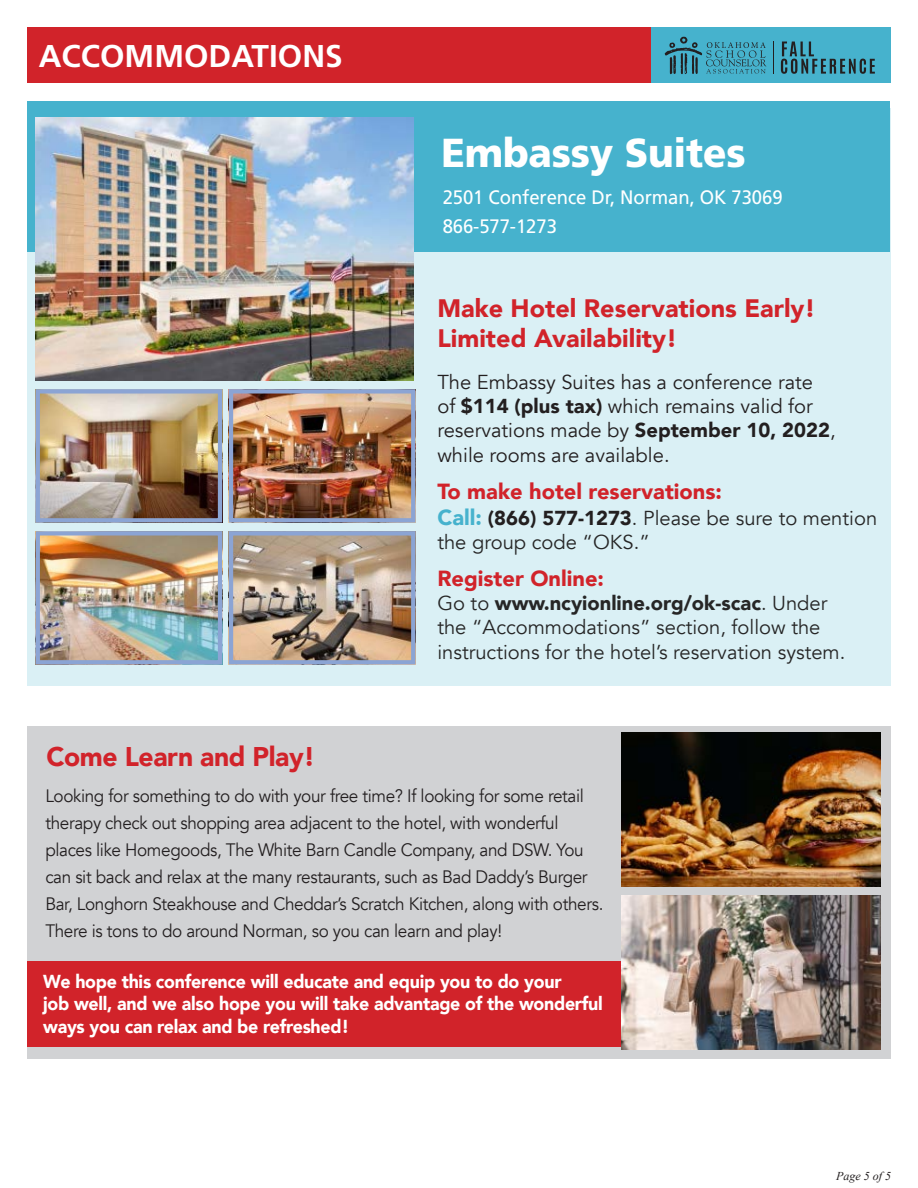
<style>
.page{position:relative;width:918px;height:1188px;background:#fff}
.page>*{position:absolute;margin:0;border:0;box-sizing:border-box;transform-origin:0 0}
.t1{font:900 40.5px "Frutiger";letter-spacing:-.005em;color:#fff;scale:.95 1}
.Schedule_copy{font:700 31.5px "Frutiger";color:#fff}
.t2{font:900 27px "Avenir";letter-spacing:-.015em;color:#d1232a}
.t3{font:900 25.2px/30.3px "Avenir";color:#d1232a}
.t4{font:900 21.9px "Avenir";color:#d1232a}
.t5{font:20.1px/24.2px "Avenir";color:#262626}
.t6{font:20.1px/24.2px "Avenir";color:#231f20}
.t7{font:19.5px "Frutiger";letter-spacing:-.005em;color:#fff;scale:.95 1}
.t8{font:900 18.75px/22.5px "Avenir";letter-spacing:-.015em;color:#fff;scale:.95 1}
.t9{font:18px/27px "Avenir";letter-spacing:-.02em;color:#231f20;scale:.95 1}
.t10{font:italic 12px "Times New Roman";color:#231f20}
.s1{font-weight:900}
.s2{font-weight:900;font-size:21.9px;color:#46b2cd}
.s3{font-weight:900;color:#231f20}
</style>
<div class="page">
<div style="left:27px;top:109px;width:864px;height:577px;background:#daf0f5"></div>
<div style="left:28px;top:102px;width:862px;height:150px;background:#46b2cd"></div>
<img style="left:36px;top:117px;width:378px;height:263px">
<img style="left:41px;top:394px;width:176px;height:123px">
<div style="left:36px;top:389px;width:186px;height:133px;border:4px solid #8ba4d4"></div>
<img style="left:234px;top:394px;width:176px;height:123px">
<div style="left:229px;top:389px;width:186px;height:133px;border:4px solid #8ba4d4"></div>
<img style="left:41px;top:536px;width:176px;height:123px">
<div style="left:36px;top:531px;width:186px;height:133px;border:4px solid #8ba4d4"></div>
<img style="left:234px;top:536px;width:176px;height:123px">
<div style="left:229px;top:531px;width:186px;height:133px;border:4px solid #8ba4d4"></div>
<div style="left:27px;top:726px;width:864px;height:332px;background:#d1d2d4"></div>
<div style="left:27px;top:961px;width:596px;height:86px;background:#d1232a"></div>
<div style="left:27px;top:27px;width:864px;height:55px;background:#d1232a"></div>
<div style="left:652px;top:27px;width:239px;height:55px;background:#46b2cd"></div>
<svg style="left:665px;top:37px;width:101px;height:37px"></svg>
<svg style="left:781px;top:42px;width:94px;height:32px"></svg>
<hr style="left:773px;top:41px;width:1px;height:33px;background:#231f20">
<img style="left:621px;top:732px;width:259px;height:155px">
<img style="left:621px;top:896px;width:259px;height:154px">
<p class="Schedule_copy" style="left:39px;top:37px;width:305px">ACCOMMODATIONS</p>
<p class="t2" style="left:46px;top:733px;width:270px">Come Learn and Play!</p>
<p class="t1" style="left:441px;top:128px;width:322px">Embassy Suites</p>
<p class="t7" style="left:443px;top:186px;width:359px">2501 Conference Dr, Norman, OK 73069</p>
<p class="t7" style="left:443px;top:215px;width:122px">866-577-1273</p>
<p class="t3" style="left:437px;top:292px;width:380px">Make Hotel Reservations Early!<br>Limited Availability!</p>
<p class="t6" style="left:437px;top:370px;width:400px">The Embassy Suites has a conference rate of <span class="s1">$114 (plus tax)</span> which remains valid for reservations made by <span class="s1">September 10, 2022</span>, while rooms are available.</p>
<p class="t4" style="left:437px;top:472px;width:286px">To make hotel reservations:</p>
<p class="t5" style="left:437px;top:506px;width:441px"><span class="s2">Call:</span> <span class="s3">(866) 577-1273</span>. Please be sure to mention the group code “OKS.”</p>
<p class="t4" style="left:437px;top:560px;width:168px">Register Online:</p>
<p class="t5" style="left:437px;top:592px;width:409px">Go to <span class="s1">www.ncyionline.org/ok-scac</span>. Under the “Accommodations” section, follow the instructions for the hotel’s reservation system.</p>
<p class="t9" style="left:45px;top:783px;width:589px">Looking for something to do with your free time? If looking for some retail therapy check out shopping area adjacent to the hotel, with wonderful places like Homegoods, The White Barn Candle Company, and DSW. You can sit back and relax at the many restaurants, such as Bad Daddy’s Burger Bar, Longhorn Steakhouse and Cheddar’s Scratch Kitchen, along with others.<br>There is tons to do around Norman, so you can learn and play!</p>
<p class="t8" style="left:43px;top:969px;width:591px">We hope this conference will educate and equip you to do your<br>job well, and we also hope you will take advantage of the wonderful ways you can relax and be refreshed!</p>
<p class="t10" style="left:836px;top:1168px;width:56px">Page 5 of 5</p>
</div>
